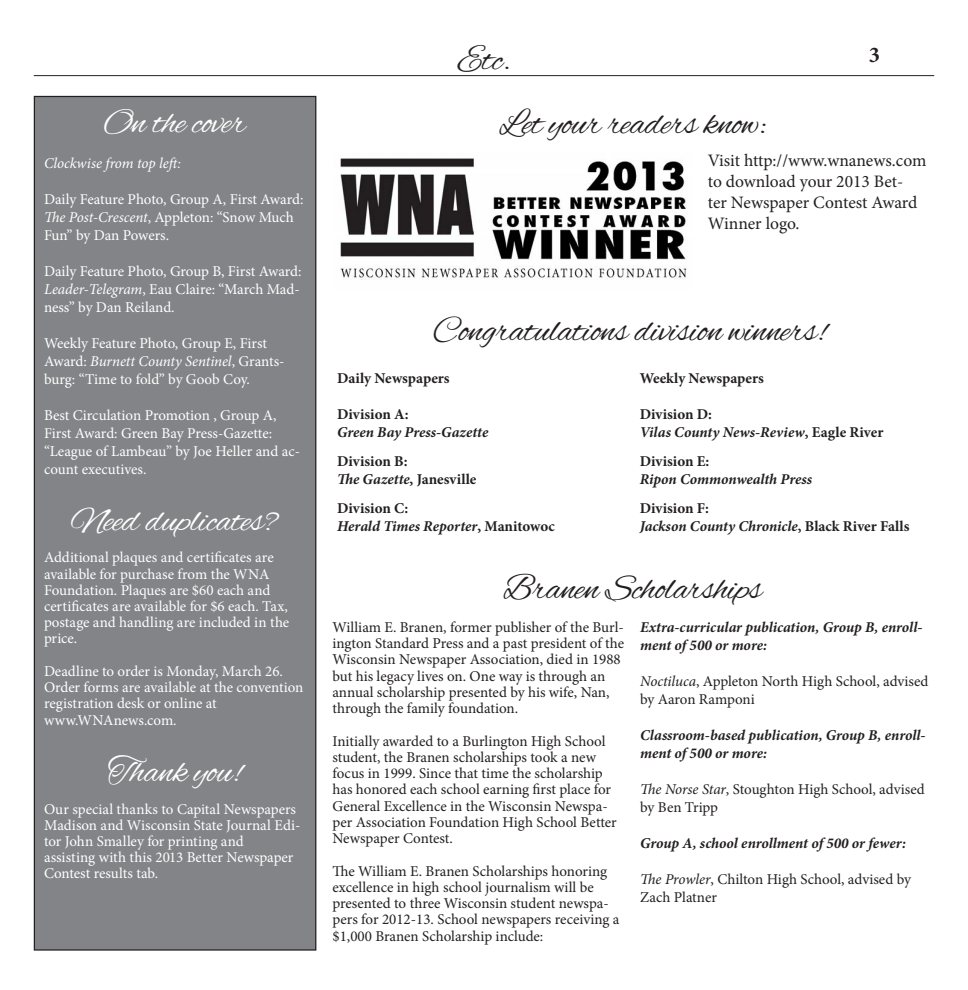
<style>
.page{position:relative;width:968px;height:990px;background:#fff}
.page>*{position:absolute;margin:0;border:0;box-sizing:border-box;transform-origin:0 0}
.t1{font:36.25px "Alex Brush";letter-spacing:-.01em;color:#231f20}
.t2{font:36.25px "Alex Brush";letter-spacing:-.01em;color:#fff}
.t3{font:700 22.5px "Minion Pro";color:#231f20}
.t4{font:17.5px/21px "Minion Pro";color:#231f20}
.Body_Text{font:15px/16.2px "Minion Pro";letter-spacing:-.005em;color:#fff}
.Body_Text-2{font:15px/16.2px "Minion Pro";color:#231f20}
.t5{font:italic 700 15px/18px "Minion Pro";letter-spacing:-.005em;color:#231f20}
.t6{font:700 15px/18px "Minion Pro";color:#231f20}
.t7{font:italic 15px "Minion Pro";letter-spacing:-.005em;color:#fff}
.s1{font-style:italic}
.s2{font-style:normal}
</style>
<div class="page">
<div style="left:34px;top:96px;width:282px;height:854px;background:#828487"></div>
<hr style="left:34px;top:75px;width:900px;height:1px;background:#231f20">
<img style="left:340px;top:158px;width:347px;height:122px">
<p class="t2" style="left:103px;top:102px;width:144px">On the cover</p>
<p class="t7" style="left:44px;top:153px;width:138px">Clockwise from top left:</p>
<p class="Body_Text" style="left:44px;top:191px;width:261px;line-height:18px">Daily Feature Photo, Group A, First Award:<br><span class="s1">The Post-Crescent</span>, Appleton: “Snow Much<br>Fun” by Dan Powers.</p>
<p class="Body_Text" style="left:44px;top:263px;width:259px;line-height:18px">Daily Feature Photo, Group B, First Award:<br><span class="s1">Leader-Telegram</span>, Eau Claire: “March Mad&shy;ness” by Dan Reiland.</p>
<p class="Body_Text" style="left:44px;top:335px;width:242px;line-height:18px">Weekly Feature Photo, Group E, First<br>Award: <span class="s1">Burnett County Sentinel</span>, Grants&shy;burg: “Time to fold” by Goob Coy.</p>
<p class="Body_Text" style="left:44px;top:407px;width:257px;line-height:18px">Best Circulation Promotion , Group A, First Award: Green Bay Press-Gazette: “League of Lambeau” by Joe Heller and ac&shy;count executives.</p>
<p class="t2" style="left:71px;top:500px;width:208px">Need duplicates?</p>
<p class="Body_Text" style="left:44px;top:549px;width:247px">Additional plaques and certificates are available for purchase from the WNA Foundation. Plaques are $60 each and certificates are available for $6 each. Tax, postage and handling are included in the price.</p>
<p class="Body_Text" style="left:44px;top:663px;width:261px">Deadline to order is Monday, March 26.<br>Order forms are available at the convention registration desk or online at</p>
<p class="Body_Text" style="left:44px;top:712px;width:134px">www.WNAnews.com.</p>
<p class="t2" style="left:108px;top:751px;width:135px">Thank you!</p>
<p class="Body_Text" style="left:44px;top:801px;width:258px">Our special thanks to Capital Newspapers<br>Madison and Wisconsin State Journal Edi&shy;tor John Smalley for printing and</p>
<p class="Body_Text" style="left:44px;top:849px;width:251px">assisting with this 2013 Better Newspaper<br>Contest results tab.</p>
<p class="t1" style="left:457px;top:39px;width:55px">Etc.</p>
<p class="t3" style="left:868px;top:39px;width:13px">3</p>
<p class="t1" style="left:499px;top:103px;width:268px">Let your readers know:</p>
<p class="t4" style="left:707px;top:150px;width:220px">Visit http://www.wnanews.com to download your 2013 Bet&shy;ter Newspaper Contest Award<br>Winner logo.</p>
<p class="t1" style="left:433px;top:310px;width:395px">Congratulations division winners!</p>
<p class="t6" style="left:337px;top:369px;width:114px">Daily Newspapers</p>
<p class="t5" style="left:337px;top:405px;width:153px"><span class="s2">Division A:<br></span>Green Bay Press-Gazette</p>
<p class="t6" style="left:337px;top:452px;width:141px">Division B:<br><span class="s1">The Gazette</span>, Janesville</p>
<p class="t6" style="left:337px;top:499px;width:219px">Division C:<br><span class="s1">Herald Times Reporter</span>, Manitowoc</p>
<p class="t6" style="left:639px;top:369px;width:126px">Weekly Newspapers</p>
<p class="t5" style="left:639px;top:405px;width:245px"><span class="s2">Division D:<br></span>Vilas County News-Review<span class="s2">, Eagle River</span></p>
<p class="t5" style="left:639px;top:452px;width:174px"><span class="s2">Division E:<br></span>Ripon Commonwealth Press</p>
<p class="t6" style="left:639px;top:499px;width:271px">Division F:<br><span class="s1">Jackson County Chronicle</span>, Black River Falls</p>
<p class="t1" style="left:503px;top:568px;width:260px">Branen Scholarships</p>
<p class="Body_Text-2" style="left:332px;top:619px;width:293px">William E. Branen, former publisher of the Burl&shy;ington Standard Press and a past president of the Wisconsin Newspaper Association, died in 1988 but his legacy lives on. One way is through an annual scholarship presented by his wife, Nan, through the family foundation.</p>
<p class="Body_Text-2" style="left:332px;top:733px;width:286px">Initially awarded to a Burlington High School student, the Branen scholarships took a new focus in 1999. Since that time the scholarship has honored each school earning first place for General Excellence in the Wisconsin Newspa&shy;per Association Foundation High School Better Newspaper Contest.</p>
<p class="Body_Text-2" style="left:332px;top:863px;width:288px">The William E. Branen Scholarships honoring excellence in high school journalism will be presented to three Wisconsin student newspa&shy;pers for 2012-13. School newspapers receiving a $1,000 Branen Scholarship include:</p>
<p class="t5" style="left:640px;top:618px;width:284px">Extra-curricular publication, Group B, enroll&shy;ment of 500 or more:</p>
<p class="Body_Text-2" style="left:640px;top:672px;width:290px;line-height:18px"><span class="s1">Noctiluca</span>, Appleton North High School, advised by Aaron Ramponi</p>
<p class="t5" style="left:640px;top:726px;width:287px">Classroom-based publication, Group B, enroll&shy;ment of 500 or more:</p>
<p class="Body_Text-2" style="left:640px;top:780px;width:286px;line-height:18px"><span class="s1">The Norse Star</span>, Stoughton High School, advised by Ben Tripp</p>
<p class="t5" style="left:640px;top:834px;width:267px">Group A, school enrollment of 500 or fewer:</p>
<p class="Body_Text-2" style="left:640px;top:870px;width:272px;line-height:18px"><span class="s1">The Prowler</span>, Chilton High School, advised by<br>Zach Platner</p>
</div>
